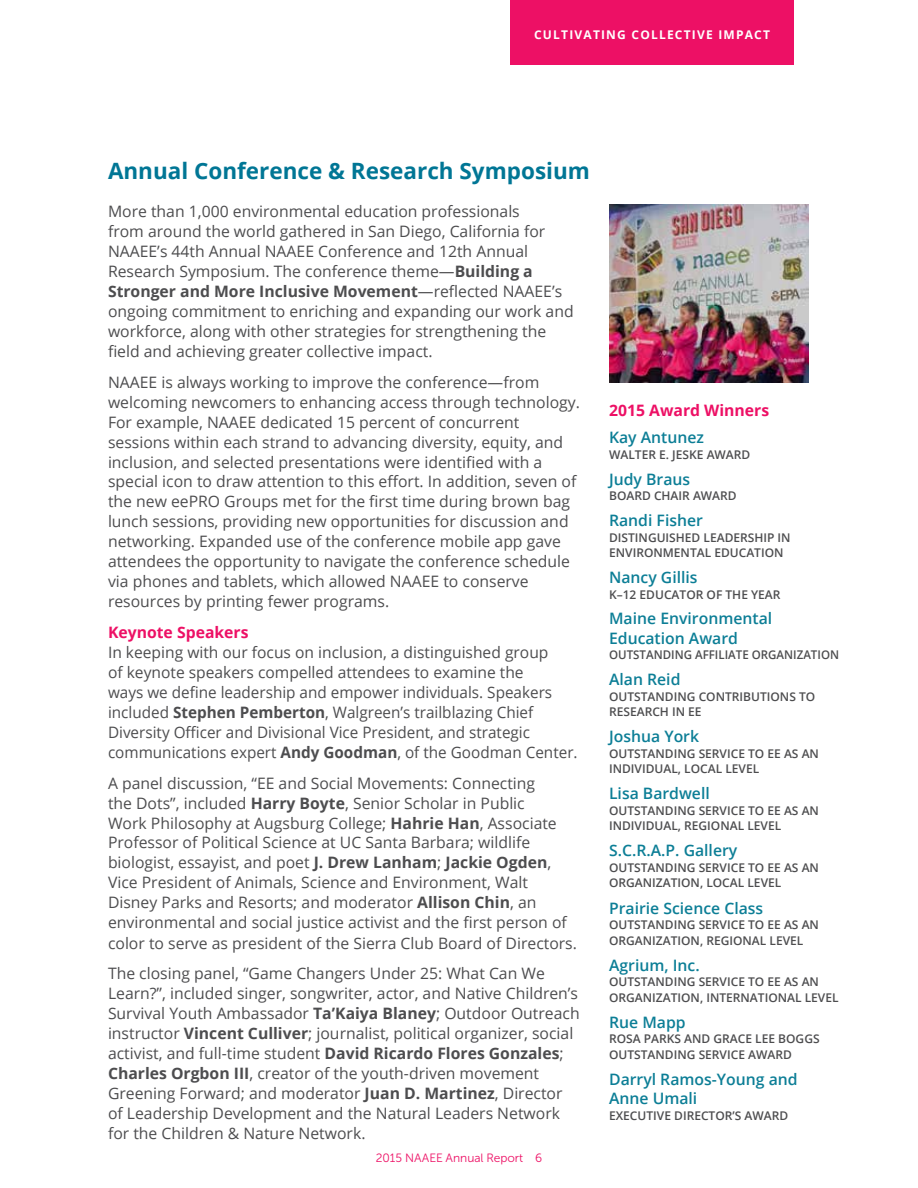
<style>
.page{position:relative;width:918px;height:1188px;background:#fff}
.page>*{position:absolute;margin:0;border:0;box-sizing:border-box;transform-origin:0 0}
.t1{font:700 22.5px "Open Sans";color:#007695}
.t2{font:15.75px/20px "Open Sans";color:#4d4d4f}
.t3{font:600 15.75px/19.5px "Open Sans";color:#0c7e96}
.t4{font:700 15.75px "Open Sans";color:#ed1065}
.t5{font:600 12px/15.8px "Open Sans";color:#4d4d4f}
.t6{font:600 12px "Open Sans";color:#4d4d4f;scale:.96 1}
.t7{font:700 12px "Open Sans";letter-spacing:.1em;color:#fff}
.t8{font:12px "Museo Sans Cyrl 300";color:#ed1065}
.s1{font-weight:700}
</style>
<div class="page">
<img style="left:609px;top:204px;width:199px;height:178px">
<div style="left:510px;top:0;width:284px;height:65px;background:#ed1065"></div>
<p class="t7" style="left:534px;top:26px;width:237px">CULTIVATING COLLECTIVE IMPACT</p>
<h1 class="t1" style="left:108px;top:155px;width:483px">Annual Conference &amp; Research Symposium</h1>
<p class="t2" style="left:108px;top:201px;width:467px">More than 1,000 environmental education professionals<br>from around the world gathered in San Diego, California for NAAEE’s 44th Annual NAAEE Conference and 12th Annual Research Symposium. The conference theme—<span class="s1">Building a Stronger and More Inclusive Movement</span>—reflected NAAEE’s ongoing commitment to enriching and expanding our work and workforce, along with other strategies for strengthening the field and achieving greater collective impact.</p>
<p class="t2" style="left:108px;top:372px;width:473px">NAAEE is always working to improve the conference—from welcoming newcomers to enhancing access through technology.<br>For example, NAAEE dedicated 15 percent of concurrent sessions within each strand to advancing diversity, equity, and inclusion, and selected presentations were identified with a special icon to draw attention to this effort. In addition, seven of the new eePRO Groups met for the first time during brown bag lunch sessions, providing new opportunities for discussion and networking. Expanded use of the conference mobile app gave attendees the opportunity to navigate the conference schedule via phones and tablets, which allowed NAAEE to conserve resources by printing fewer programs.</p>
<p class="t4" style="left:108px;top:621px;width:142px">Keynote Speakers</p>
<p class="t2" style="left:108px;top:642px;width:471px">In keeping with our focus on inclusion, a distinguished group<br>of keynote speakers compelled attendees to examine the<br>ways we define leadership and empower individuals. Speakers included <span class="s1">Stephen Pemberton</span>, Walgreen’s trailblazing Chief Diversity Officer and Divisional Vice President, and strategic communications expert <span class="s1">Andy Goodman</span>, of the Goodman Center.</p>
<p class="t2" style="left:108px;top:773px;width:471px">A panel discussion, “EE and Social Movements: Connecting<br>the Dots”, included <span class="s1">Harry Boyte</span>, Senior Scholar in Public<br>Work Philosophy at Augsburg College; <span class="s1">Hahrie Han</span>, Associate Professor of Political Science at UC Santa Barbara; wildlife biologist, essayist, and poet <span class="s1">J. Drew Lanham</span>; <span class="s1">Jackie Ogden</span>, Vice President of Animals, Science and Environment, Walt Disney Parks and Resorts; and moderator <span class="s1">Allison Chin</span>, an environmental and social justice activist and the first person of color to serve as president of the Sierra Club Board of Directors.</p>
<p class="t2" style="left:108px;top:963px;width:473px">The closing panel, “Game Changers Under 25: What Can We Learn?”, included singer, songwriter, actor, and Native Children’s Survival Youth Ambassador <span class="s1">Ta’Kaiya Blaney</span>; Outdoor Outreach instructor <span class="s1">Vincent Culliver</span>; journalist, political organizer, social activist, and full-time student <span class="s1">David Ricardo Flores Gonzales</span>; <span class="s1">Charles Orgbon III</span>, creator of the youth-driven movement Greening Forward; and moderator <span class="s1">Juan D. Martinez</span>, Director of Leadership Development and the Natural Leaders Network for the Children &amp; Nature Network.</p>
<p class="t8" style="left:376px;top:1152px;width:168px">2015 NAAEE Annual Report 6</p>
<p class="t4" style="left:609px;top:399px;width:162px">2015 Award Winners</p>
<p class="t3" style="left:609px;top:428px;width:96px">Kay Antunez</p>
<p class="t5" style="left:609px;top:447px;width:143px">WALTER E. JESKE AWARD</p>
<p class="t3" style="left:609px;top:469px;width:83px">Judy Braus</p>
<p class="t5" style="left:609px;top:488px;width:129px">BOARD CHAIR AWARD</p>
<p class="t3" style="left:609px;top:510px;width:95px">Randi Fisher</p>
<p class="t5" style="left:609px;top:529px;width:183px">DISTINGUISHED LEADERSHIP IN<br>ENVIRONMENTAL EDUCATION</p>
<p class="t3" style="left:609px;top:567px;width:90px">Nancy Gillis</p>
<p class="t5" style="left:609px;top:586px;width:173px">K–12 EDUCATOR OF THE YEAR</p>
<p class="t3" style="left:609px;top:608px;width:165px">Maine Environmental<br>Education Award</p>
<p class="t6" style="left:609px;top:647px;width:241px">OUTSTANDING AFFILIATE ORGANIZATION</p>
<p class="t3" style="left:609px;top:669px;width:73px">Alan Reid</p>
<p class="t5" style="left:609px;top:688px;width:208px">OUTSTANDING CONTRIBUTIONS TO<br>RESEARCH IN EE</p>
<p class="t3" style="left:609px;top:726px;width:91px">Joshua York</p>
<p class="t5" style="left:609px;top:745px;width:211px">OUTSTANDING SERVICE TO EE AS AN<br>INDIVIDUAL, LOCAL LEVEL</p>
<p class="t3" style="left:609px;top:783px;width:102px">Lisa Bardwell</p>
<p class="t5" style="left:609px;top:802px;width:211px">OUTSTANDING SERVICE TO EE AS AN<br>INDIVIDUAL, REGIONAL LEVEL</p>
<p class="t3" style="left:609px;top:840px;width:130px">S.C.R.A.P. Gallery</p>
<p class="t5" style="left:609px;top:859px;width:211px">OUTSTANDING SERVICE TO EE AS AN<br>ORGANIZATION, LOCAL LEVEL</p>
<p class="t3" style="left:609px;top:898px;width:156px">Prairie Science Class</p>
<p class="t5" style="left:609px;top:917px;width:211px">OUTSTANDING SERVICE TO EE AS AN<br>ORGANIZATION, REGIONAL LEVEL</p>
<p class="t3" style="left:609px;top:955px;width:92px">Agrium, Inc.</p>
<p class="t5" style="left:609px;top:974px;width:231px">OUTSTANDING SERVICE TO EE AS AN<br>ORGANIZATION, INTERNATIONAL LEVEL</p>
<p class="t3" style="left:609px;top:1012px;width:78px">Rue Mapp</p>
<p class="t5" style="left:609px;top:1031px;width:212px">ROSA PARKS AND GRACE LEE BOGGS<br>OUTSTANDING SERVICE AWARD</p>
<p class="t3" style="left:609px;top:1069px;width:190px">Darryl Ramos-Young and<br>Anne Umali</p>
<p class="t5" style="left:609px;top:1107px;width:181px">EXECUTIVE DIRECTOR’S AWARD</p>
</div>
